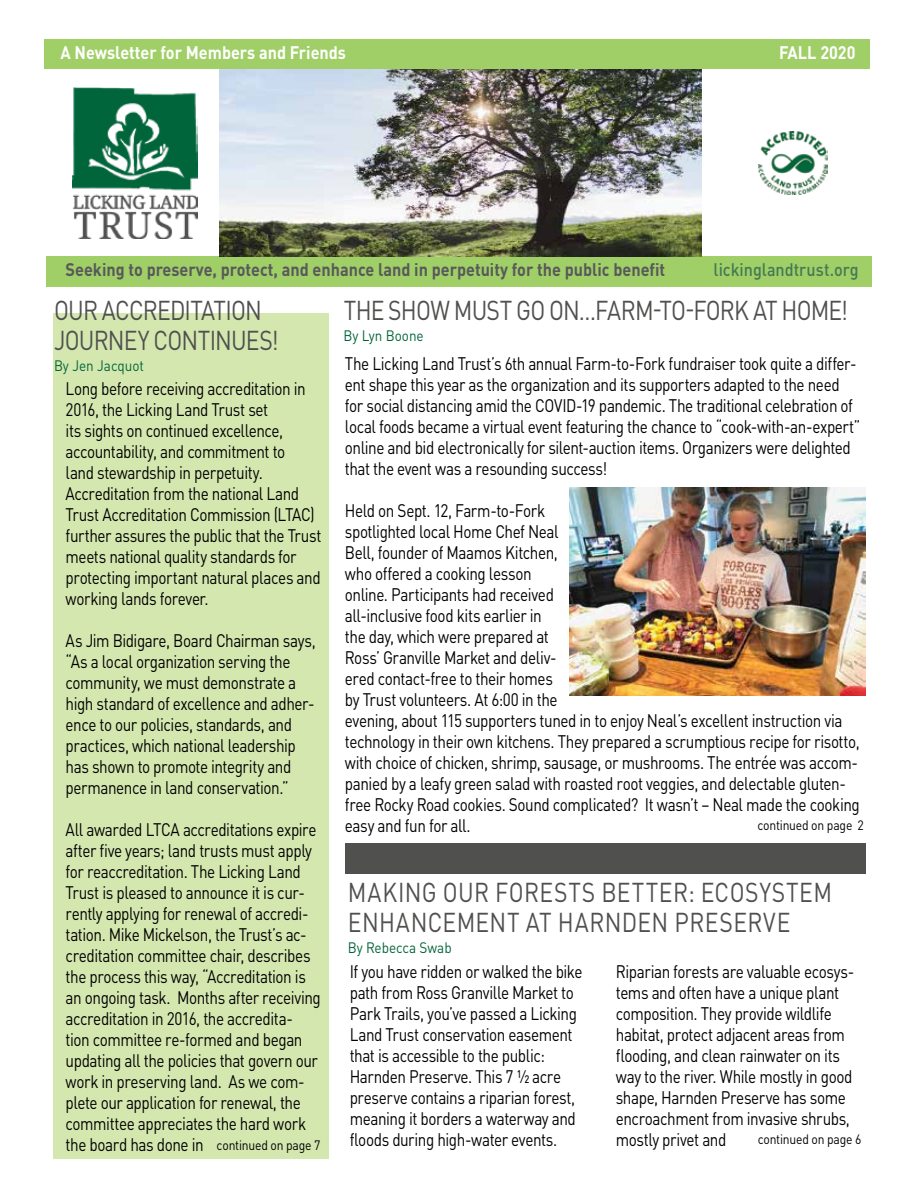
<style>
.page{position:relative;width:918px;height:1188px;background:#fff}
.page>*{position:absolute;margin:0;border:0;box-sizing:border-box;transform-origin:0 0}
.t1{font:27px/30px "DIN Pro";letter-spacing:-.035em;color:#50504f;scale:.85 1}
.t2{font:27px/30px "DIN Pro";color:#50504f;scale:.85 1}
.t3{font:18px/21px "DIN Pro";letter-spacing:-.03em;color:#000;scale:.85 1}
.t4{font:700 18px "DIN Pro";color:#58595b;scale:.9 1}
.t5{font:700 18px "DIN Pro";color:#fff;scale:.9 1}
.t6{font:500 18px "DIN Pro";color:#457954;scale:.9 1}
.t7{font:15px "DIN Pro";color:#04653a;scale:.9 1}
.t8{font:13.5px "DIN Pro";letter-spacing:-.015em;color:#000;scale:.9 1}
</style>
<div class="page">
<div style="left:46px;top:256px;width:826px;height:30px;background:#a0cf67"></div>
<img style="left:758px;top:132px;width:69px;height:62px">
<img style="left:219px;top:69px;width:482px;height:188px">
<img style="left:73px;top:87px;width:125px;height:152px">
<div style="left:44px;top:39px;width:826px;height:30px;background:#a0cf67"></div>
<div style="left:53px;top:313px;width:275px;height:846px;background:#d4e7af"></div>
<div style="left:346px;top:844px;width:520px;height:30px;background:#50504f"></div>
<img style="left:569px;top:488px;width:297px;height:208px">
<p class="t5" style="left:61px;top:37px;width:319px">A Newsletter for Members and Friends</p>
<p class="t5" style="left:779px;top:37px;width:86px">FALL 2020</p>
<p class="t4" style="left:66px;top:255px;width:668px">Seeking to preserve, protect, and enhance land in perpetuity for the public benefit</p>
<p class="t6" style="left:714px;top:255px;width:163px">lickinglandtrust.org</p>
<h1 class="t1" style="left:54px;top:293px;width:265px">OUR ACCREDITATION<br>JOURNEY CONTINUES!</h1>
<p class="t7" style="left:54px;top:354px;width:102px">By Jen Jacquot</p>
<p class="t3" style="left:66px;top:376px;width:302px">Long before receiving accreditation in 2016, the Licking Land Trust set<br>its sights on continued excellence, accountability, and commitment to<br>land stewardship in perpetuity.<br>Accreditation from the national Land Trust Accreditation Commission (LTAC) further assures the public that the Trust meets national quality standards for protecting important natural places and working lands forever.</p>
<p class="t3" style="left:66px;top:628px;width:296px">As Jim Bidigare, Board Chairman says, “As a local organization serving the community, we must demonstrate a high standard of excellence and adher&shy;ence to our policies, standards, and practices, which national leadership has shown to promote integrity and permanence in land conservation.”</p>
<p class="t3" style="left:66px;top:817px;width:302px">All awarded LTCA accreditations expire after five years; land trusts must apply for reaccreditation. The Licking Land Trust is pleased to announce it is cur&shy;rently applying for renewal of accredi&shy;tation. Mike Mickelson, the Trust’s ac&shy;creditation committee chair, describes the process this way, “Accreditation is an ongoing task. Months after receiving accreditation in 2016, the accredita&shy;tion committee re-formed and began updating all the policies that govern our work in preserving land. As we com&shy;plete our application for renewal, the committee appreciates the hard work the board has done in</p>
<p class="t8" style="left:217px;top:1134px;width:117px">continued on page 7</p>
<h1 class="t1" style="left:344px;top:292px;width:595px">THE SHOW MUST GO ON…FARM-TO-FORK AT HOME!</h1>
<p class="t7" style="left:343px;top:324px;width:91px">By Lyn Boone</p>
<p class="t3" style="left:345px;top:352px;width:608px">The Licking Land Trust’s 6th annual Farm-to-Fork fundraiser took quite a differ&shy;ent shape this year as the organization and its supporters adapted to the need for social distancing amid the COVID-19 pandemic. The traditional celebration of local foods became a virtual event featuring the chance to “cook-with-an-expert” online and bid electronically for silent-auction items. Organizers were delighted that the event was a resounding success!</p>
<p class="t3" style="left:345px;top:498px;width:607px">Held on Sept. 12, Farm-to-Fork<br>spotlighted local Home Chef Neal<br>Bell, founder of Maamos Kitchen,<br>who offered a cooking lesson<br>online. Participants had received<br>all-inclusive food kits earlier in<br>the day, which were prepared at<br>Ross’ Granville Market and deliv-<br>ered contact-free to their homes<br>by Trust volunteers. At 6:00 in the<br>evening, about 115 supporters tuned in to enjoy Neal’s excellent instruction via technology in their own kitchens. They prepared a scrumptious recipe for risotto, with choice of chicken, shrimp, sausage, or mushrooms. The entrée was accom&shy;panied by a leafy green salad with roasted root veggies, and delectable gluten&shy;free Rocky Road cookies. Sound complicated? It wasn’t – Neal made the cooking easy and fun for all.</p>
<p class="t8" style="left:757px;top:814px;width:120px">continued on page 2</p>
<h1 class="t2" style="left:348px;top:874px;width:571px">MAKING OUR FORESTS BETTER: ECOSYSTEM<br>ENHANCEMENT AT HARNDEN PRESERVE</h1>
<p class="t7" style="left:348px;top:936px;width:117px">By Rebecca Swab</p>
<p class="t3" style="left:350px;top:959px;width:275px">If you have ridden or walked the bike path from Ross Granville Market to Park Trails, you’ve passed a Licking Land Trust conservation easement that is accessible to the public:<br>Harnden Preserve. This 7 ½ acre preserve contains a riparian forest, meaning it borders a waterway and floods during high-water events.</p>
<p class="t3" style="left:616px;top:959px;width:282px">Riparian forests are valuable ecosys&shy;tems and often have a unique plant composition. They provide wildlife habitat, protect adjacent areas from flooding, and clean rainwater on its way to the river. While mostly in good shape, Harnden Preserve has some encroachment from invasive shrubs, mostly privet and</p>
<p class="t8" style="left:758px;top:1129px;width:117px">continued on page 6</p>
</div>
